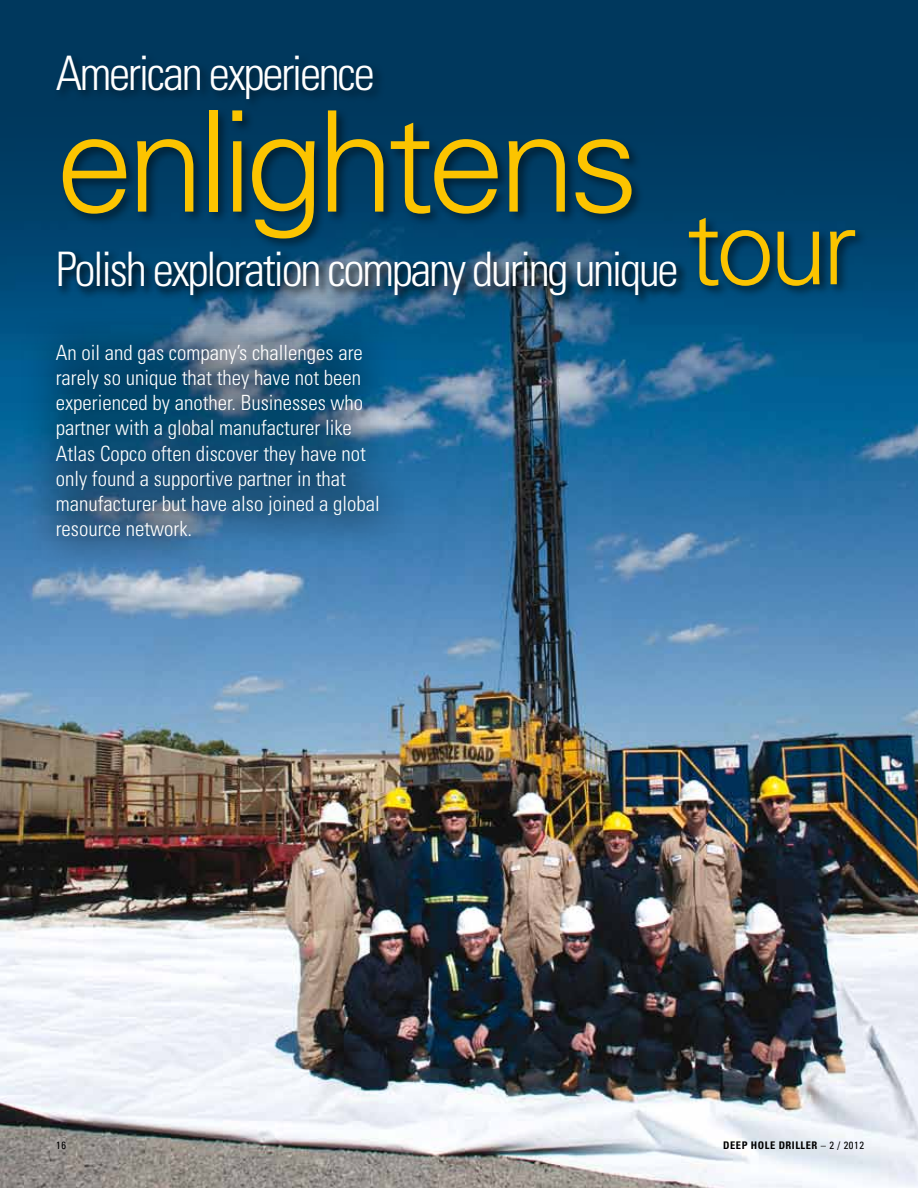
<style>
.page{position:relative;width:918px;height:1188px;background:#00385d}
.page>*{position:absolute;margin:0;border:0;box-sizing:border-box;transform-origin:0 0}
.t1{font:300 140.1px "Univers LT Std";letter-spacing:-.05em;color:#fcc400}
.t2{font:300 condensed 47.55px "Univers LT Std";letter-spacing:-.05em;color:#fff}
.t3{font:300 condensed 21px/25.2px "Univers LT Std";color:#fff}
.t4{font:700 condensed 10.5px "Univers LT Std";letter-spacing:.05em;color:#000}
.t5{font:condensed 10.5px "Univers LT Std";color:#000}
.s1{font-stretch:normal;font-size:104.7px;color:#fcc400}
.s2{font-weight:400}
</style>
<div class="page">
<img style="left:0;top:198px;width:918px;height:990px">
<div style="left:54px;top:52px;width:331px;height:59px;background:#000;opacity:.54"></div>
<div style="left:59px;top:108px;width:585px;height:143px;background:#000;opacity:.48"></div>
<svg style="left:56px;top:249px;width:633px;height:58px"></svg>
<div style="left:686px;top:216px;width:182px;height:83px;background:#000;opacity:.55"></div>
<div style="left:20px;top:309px;width:394px;height:265px;background:#000;opacity:.63"></div>
<h2 class="t2" style="left:56px;top:44px;width:321px">American experience</h2>
<h1 class="t1" style="left:56px;top:78px;width:585px">enlightens</h1>
<h2 class="t2" style="left:56px;top:241px;width:803px">Polish exploration company during unique <span class="s1">tour</span></h2>
<p class="t3" style="left:56px;top:340px;width:326px">An oil and gas company’s challenges are rarely so unique that they have not been experienced by another. Businesses who partner with a global manufacturer like Atlas Copco often discover they have not only found a supportive partner in that manufacturer but have also joined a global resource network.</p>
<p class="t5" style="left:56px;top:1138px;width:11px">16</p>
<p class="t4" style="left:723px;top:1138px;width:142px">DEEP HOLE DRILLER <span class="s2">– 2 / 2012</span></p>
</div>
